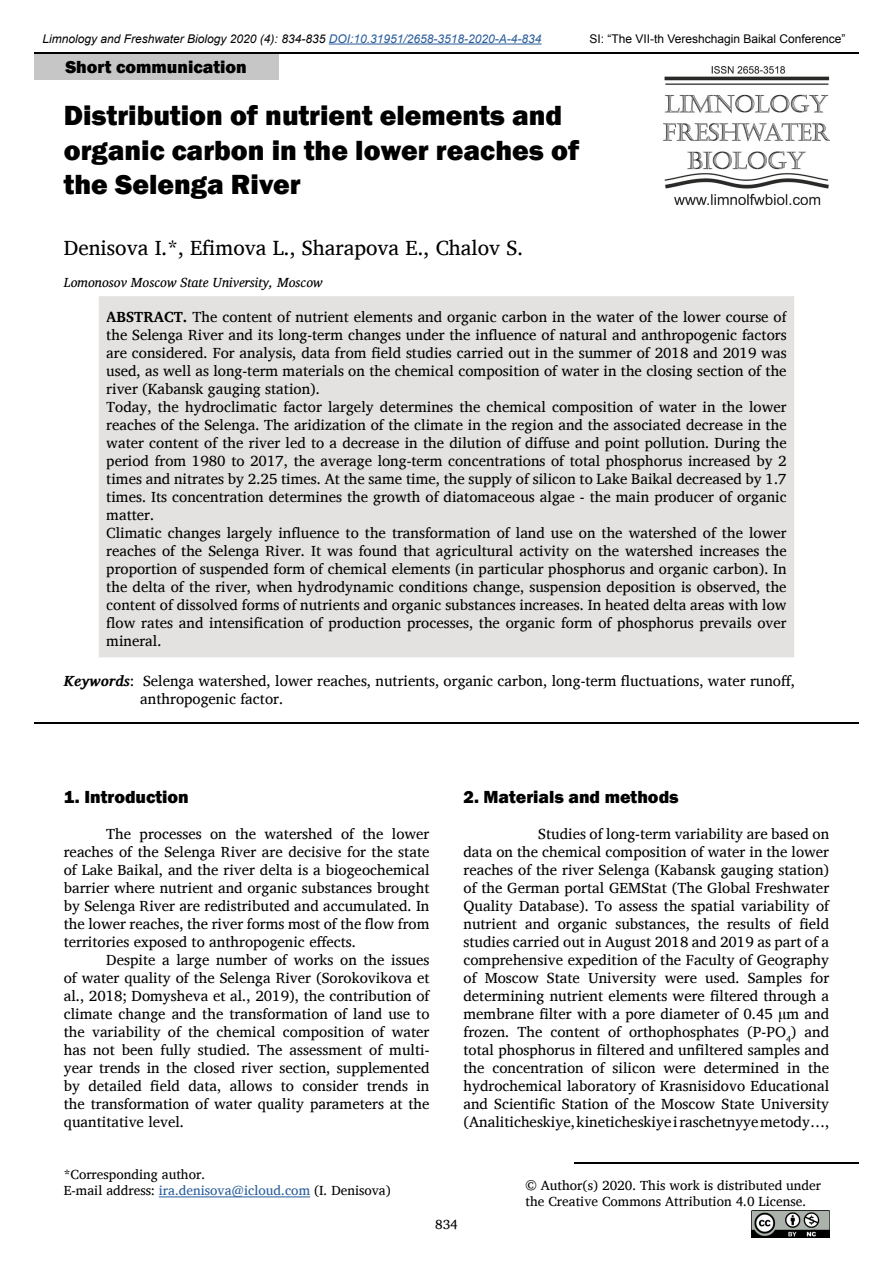
<style>
.page{position:relative;width:893px;height:1263px;background:#fff}
.page>*{position:absolute;margin:0;border:0;box-sizing:border-box;transform-origin:0 0}
.header_article{font:800 28.5px/34.2px "Franklin Gothic";color:#000}
.Autors{font:21px "Charis SIL";color:#000}
.t1{font:800 18px "Franklin Gothic";color:#000}
.body_regular{font:15px/18px "Charis SIL";color:#000;text-align:justify}
.small_regular{font:13.5px "Charis SIL";color:#000}
.Instituts{font:italic 13.5px "Charis SIL";color:#000}
.t2{font:italic 12px "Arial";color:#000}
.t3{font:12px "Arial";color:#000}
.s1{color:#275b9b}
.s2{font-weight:700}
.s3{font-weight:700;font-style:italic}
</style>
<div class="page">
<hr style="left:34px;top:52px;width:825px;height:2px;background:#000">
<hr style="left:329px;top:44px;width:213px;height:1px;background:#275b9b">
<img style="left:663px;top:67px;width:166px;height:138px">
<div style="left:34px;top:54px;width:244px;height:26px;background:#c6c6c6"></div>
<img style="left:751px;top:1210px;width:78px;height:27px">
<hr style="left:574px;top:1162px;width:285px;height:1px;background:#000">
<hr style="left:159px;top:1196px;width:151px;height:1px;background:#275b9b">
<div style="left:99px;top:296px;width:695px;height:362px;background:#e3e2e1"></div>
<hr style="left:34px;top:722px;width:825px;height:1px;background:#000">
<p class="t2" style="left:43px;top:31px;width:500px">Limnology and Freshwater Biology 2020 (4): 834-835 <span class="s1">DOI:10.31951/2658-3518-2020-A-4-834</span></p>
<p class="t3" style="left:589px;top:31px;width:258px">SI: “The VII-th Vereshchagin Baikal Conference”</p>
<p class="t1" style="left:65px;top:55px;width:183px">Short communication</p>
<p class="header_article" style="left:64px;top:99px;width:517px">Distribution of nutrient elements and organic carbon in the lower reaches of the Selenga River</p>
<p class="Autors" style="left:64px;top:236px;width:461px">Denisova I.*, Efimova L., Sharapova E., Chalov S.</p>
<p class="Instituts" style="left:64px;top:275px;width:260px">Lomonosov Moscow State University, Moscow</p>
<p class="body_regular" style="left:106px;top:307px;width:682px"><span class="s2">ABSTRACT.</span> The content of nutrient elements and organic carbon in the water of the lower course of the Selenga River and its long-term changes under the influence of natural and anthropogenic factors are considered. For analysis, data from field studies carried out in the summer of 2018 and 2019 was used, as well as long-term materials on the chemical composition of water in the closing section of the river (Kabansk gauging station).</p>
<p class="body_regular" style="left:106px;top:397px;width:682px">Today, the hydroclimatic factor largely determines the chemical composition of water in the lower reaches of the Selenga. The aridization of the climate in the region and the associated decrease in the water content of the river led to a decrease in the dilution of diffuse and point pollution. During the period from 1980 to 2017, the average long-term concentrations of total phosphorus increased by 2 times and nitrates by 2.25 times. At the same time, the supply of silicon to Lake Baikal decreased by 1.7 times. Its concentration determines the growth of diatomaceous algae - the main producer of organic matter.</p>
<p class="body_regular" style="left:106px;top:523px;width:682px">Climatic changes largely influence to the transformation of land use on the watershed of the lower reaches of the Selenga River. It was found that agricultural activity on the watershed increases the proportion of suspended form of chemical elements (in particular phosphorus and organic carbon). In the delta of the river, when hydrodynamic conditions change, suspension deposition is observed, the content of dissolved forms of nutrients and organic substances increases. In heated delta areas with low flow rates and intensification of production processes, the organic form of phosphorus prevails over mineral.</p>
<p class="body_regular" style="left:140px;top:672px;width:656px;text-indent:-77px"><span class="s3">Keywords</span>: Selenga watershed, lower reaches, nutrients, organic carbon, long-term fluctuations, water runoff, anthropogenic factor.</p>
<p class="t1" style="left:64px;top:785px;width:127px">1. Introduction</p>
<p class="body_regular" style="left:64px;top:825px;width:367px;text-indent:43px">The processes on the watershed of the lower reaches of the Selenga River are decisive for the state of Lake Baikal, and the river delta is a biogeochemical barrier where nutrient and organic substances brought by Selenga River are redistributed and accumulated. In the lower reaches, the river forms most of the flow from territories exposed to anthropogenic effects.</p>
<p class="body_regular" style="left:64px;top:951px;width:367px;text-indent:43px">Despite a large number of works on the issues of water quality of the Selenga River (Sorokovikova et al., 2018; Domysheva et al., 2019), the contribution of climate change and the transformation of land use to the variability of the chemical composition of water has not been fully studied. The assessment of multi&shy;year trends in the closed river section, supplemented by detailed field data, allows to consider trends in the transformation of water quality parameters at the quantitative level.</p>
<p class="small_regular" style="left:64px;top:1166px;width:143px">*Corresponding author.</p>
<p class="small_regular" style="left:64px;top:1182px;width:329px">E-mail address: <span class="s1">ira.denisova@icloud.com</span> (I. Denisova)</p>
<p class="t1" style="left:463px;top:785px;width:217px">2. Materials and methods</p>
<p class="body_regular" style="left:463px;top:825px;width:367px;text-indent:75px">Studies of long-term variability are based on data on the chemical composition of water in the lower reaches of the river Selenga (Kabansk gauging station) of the German portal GEMStat (The Global Freshwater Quality Database). To assess the spatial variability of nutrient and organic substances, the results of field studies carried out in August 2018 and 2019 as part of a comprehensive expedition of the Faculty of Geography of Moscow State University were used. Samples for determining nutrient elements were filtered through a membrane filter with a pore diameter of 0.45 μm and frozen. The content of orthophosphates (P-PO<sub>4</sub>) and total phosphorus in filtered and unfiltered samples and the concentration of silicon were determined in the hydrochemical laboratory of Krasnisidovo Educational and Scientific Station of the Moscow State University (Analiticheskiye, kineticheskiye i raschetnyye metody…,</p>
<p class="small_regular" style="left:526px;top:1177px;width:297px">© Author(s) 2020. This work is distributed under</p>
<p class="small_regular" style="left:526px;top:1193px;width:282px">the Creative Commons Attribution 4.0 License.</p>
<p class="small_regular" style="left:435px;top:1216px;width:24px">834</p>
</div>
